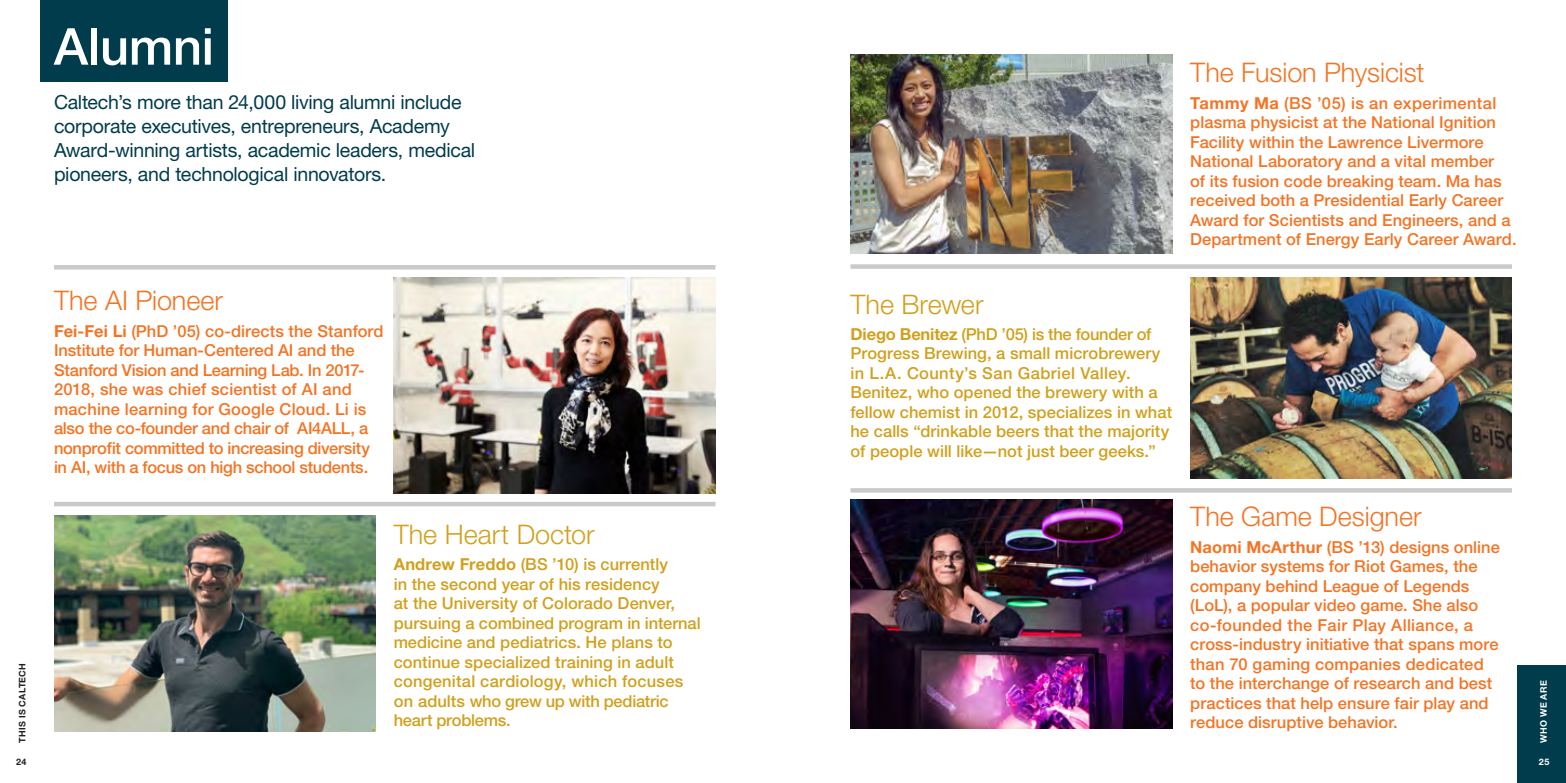
<style>
.page{position:relative;width:1566px;height:783px;background:#fff}
.page>*{position:absolute;margin:0;border:0;box-sizing:border-box;transform-origin:0 0}
.t1{font:500 51px "Helvetica Neue LT Std";letter-spacing:-.005em;color:#fff}
.t2{font:300 27px "Helvetica Neue LT Std";letter-spacing:-.005em;color:#f47424}
.t3{font:300 27px "Helvetica Neue LT Std";color:#d1a11d}
.t4{font:19.5px/24px "Helvetica Neue LT Std";letter-spacing:-.015em;color:#003c4b}
.t5{font:500 16.5px/19.5px "Helvetica Neue LT Std";letter-spacing:.005em;color:#f47424}
.t6{font:500 16.5px/19.5px "Helvetica Neue LT Std";color:#d1a11d}
.t7{font:700 9px "Helvetica Neue LT Std";letter-spacing:.035em;color:#231f20}
.t8{font:700 9px "Helvetica Neue LT Std";letter-spacing:.04em;color:#fff}
.s1{font-weight:700}
</style>
<div class="page">
<div style="left:1517px;top:665px;width:49px;height:118px;background:#003c4b"></div>
<div style="left:40px;top:0;width:188px;height:81px;background:#003c4b"></div>
<img style="left:850px;top:500px;width:322px;height:229px">
<img style="left:1190px;top:277px;width:322px;height:202px">
<img style="left:850px;top:55px;width:322px;height:199px">
<div style="left:850px;top:488px;width:662px;height:5px;background:#c9cacc"></div>
<div style="left:54px;top:265px;width:662px;height:5px;background:#c9cacc"></div>
<img style="left:54px;top:515px;width:322px;height:216px">
<img style="left:394px;top:277px;width:322px;height:216px">
<hr style="left:54px;top:502px;width:662px;height:4px;background:#c9cacc">
<div style="left:850px;top:264px;width:662px;height:5px;background:#c9cacc"></div>
<h1 class="t1" style="left:54px;top:16px;width:161px">Alumni</h1>
<p class="t4" style="left:54px;top:90px;width:423px">Caltech’s more than 24,000 living alumni include corporate executives, entrepreneurs, Academy Award-winning artists, academic leaders, medical pioneers, and technological innovators.</p>
<p class="t7" style="left:17px;top:743px;width:81px;rotate:-90deg">THIS IS CALTECH</p>
<p class="t7" style="left:16px;top:756px;width:12px">24</p>
<h2 class="t2" style="left:54px;top:284px;width:171px">The AI Pioneer</h2>
<p class="t5" style="left:54px;top:321px;width:331px"><span class="s1">Fei-Fei Li</span> (PhD ’05) co-directs the Stanford Institute for Human-Centered AI and the Stanford Vision and Learning Lab. In 2017- 2018, she was chief scientist of AI and machine learning for Google Cloud. Li is also the co-founder and chair of AI4ALL, a nonprofit committed to increasing diversity in AI, with a focus on high school students.</p>
<h2 class="t3" style="left:394px;top:518px;width:202px">The Heart Doctor</h2>
<p class="t6" style="left:394px;top:554px;width:308px"><span class="s1">Andrew Freddo</span> (BS ’10) is currently<br>in the second year of his residency<br>at the University of Colorado Denver, pursuing a combined program in internal medicine and pediatrics. He plans to continue specialized training in adult congenital cardiology, which focuses on adults who grew up with pediatric heart problems.</p>
<h2 class="t2" style="left:1190px;top:56px;width:236px">The Fusion Physicist</h2>
<p class="t5" style="left:1190px;top:93px;width:328px"><span class="s1">Tammy Ma</span> (BS ’05) is an experimental plasma physicist at the National Ignition Facility within the Lawrence Livermore National Laboratory and a vital member<br>of its fusion code breaking team. Ma has received both a Presidential Early Career Award for Scientists and Engineers, and a Department of Energy Early Career Award.</p>
<h2 class="t3" style="left:850px;top:287px;width:135px">The Brewer</h2>
<p class="t6" style="left:850px;top:324px;width:323px"><span class="s1">Diego Benitez</span> (PhD ’05) is the founder of Progress Brewing, a small microbrewery in L.A. County’s San Gabriel Valley.<br>Benitez, who opened the brewery with a fellow chemist in 2012, specializes in what he calls “drinkable beers that the majority of people will like—not just beer geeks.”</p>
<h2 class="t2" style="left:1190px;top:500px;width:233px">The Game Designer</h2>
<p class="t5" style="left:1190px;top:537px;width:311px"><span class="s1">Naomi McArthur</span> (BS ’13) designs online behavior systems for Riot Games, the company behind League of Legends (LoL), a popular video game. She also co-founded the Fair Play Alliance, a cross-industry initiative that spans more than 70 gaming companies dedicated to the interchange of research and best practices that help ensure fair play and reduce disruptive behavior.</p>
<p class="t8" style="left:1538px;top:743px;width:64px;rotate:-90deg">WHO WE ARE</p>
<p class="t8" style="left:1539px;top:756px;width:12px">25</p>
</div>
